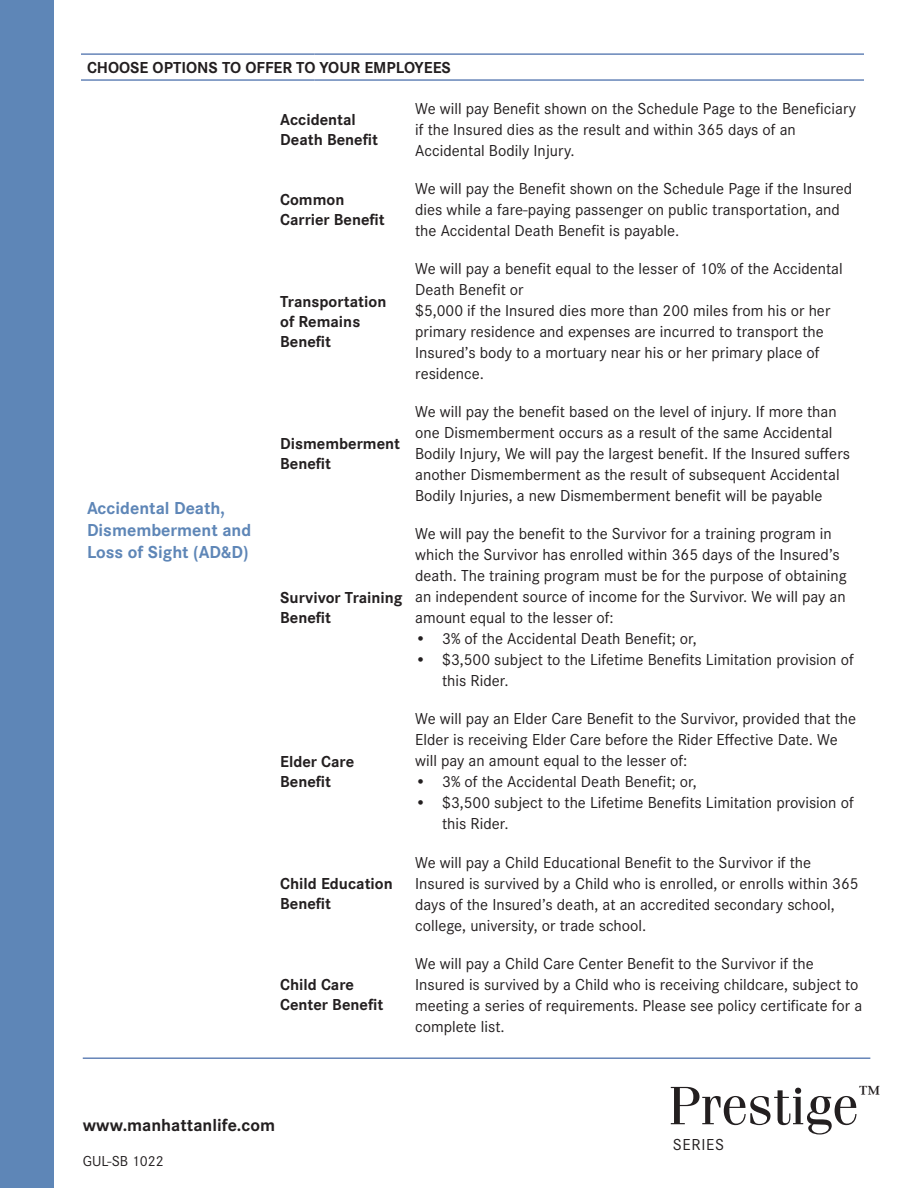
<style>
.page{position:relative;width:918px;height:1188px;background:#fff}
.page>*{position:absolute;margin:0;border:0;box-sizing:border-box;transform-origin:0 0}
.t1{font:54px "Fenice Pro ITC";color:#231f20}
.t2{font:21.9px "Fenice Pro ITC";color:#231f20}
.t3{font:700 18px/21.6px "Corporate S Pro";color:#5e86b7}
.t4{font:700 18px "Corporate S Pro";color:#231f20}
.t5{font:16.5px/21px "Corporate S Pro";color:#231f20}
.t6{font:700 16.5px/19.8px "Corporate S Pro";color:#231f20}
.t7{font:15px "Corporate S Pro";color:#231f20}
</style>
<div class="page">
<div style="left:0;top:0;width:54px;height:1188px;background:#5e86b7"></div>
<hr style="left:81px;top:53px;width:233px;height:2px;background:#6685b8">
<hr style="left:314px;top:53px;width:550px;height:2px;background:#6685b8">
<hr style="left:81px;top:79px;width:233px;height:2px;background:#6685b8">
<hr style="left:314px;top:79px;width:550px;height:2px;background:#6685b8">
<hr style="left:83px;top:1057px;width:787px;height:2px;background:#6685b8">
<p class="t6" style="left:87px;top:56px;width:365px">CHOOSE OPTIONS TO OFFER TO YOUR EMPLOYEES</p>
<p class="t6" style="left:280px;top:109px;width:99px">Accidental<br>Death Benefit</p>
<p class="t5" style="left:415px;top:97px;width:442px">We will pay Benefit shown on the Schedule Page to the Beneficiary if the Insured dies as the result and within 365 days of an<br>Accidental Bodily Injury.</p>
<p class="t6" style="left:280px;top:189px;width:66px">Common</p>
<p class="t6" style="left:280px;top:208px;width:106px">Carrier Benefit</p>
<p class="t5" style="left:415px;top:177px;width:439px">We will pay the Benefit shown on the Schedule Page if the Insured dies while a fare-paying passenger on public transportation, and the Accidental Death Benefit is payable.</p>
<p class="t3" style="left:87px;top:496px;width:166px">Accidental Death,<br>Dismemberment and<br>Loss of Sight (AD&amp;D)</p>
<p class="t6" style="left:280px;top:290px;width:108px">Transportation of Remains<br>Benefit</p>
<p class="t6" style="left:280px;top:433px;width:121px">Dismemberment<br>Benefit</p>
<p class="t6" style="left:280px;top:586px;width:124px">Survivor Training<br>Benefit</p>
<p class="t6" style="left:280px;top:750px;width:76px">Elder Care<br>Benefit</p>
<p class="t6" style="left:280px;top:872px;width:114px">Child Education<br>Benefit</p>
<p class="t6" style="left:280px;top:974px;width:105px">Child Care<br>Center Benefit</p>
<p class="t5" style="left:415px;top:257px;width:429px">We will pay a benefit equal to the lesser of 10% of the Accidental<br>Death Benefit or</p>
<p class="t5" style="left:415px;top:299px;width:417px">$5,000 if the Insured dies more than 200 miles from his or her primary residence and expenses are incurred to transport the Insured’s body to a mortuary near his or her primary place of residence.</p>
<p class="t5" style="left:415px;top:400px;width:436px">We will pay the benefit based on the level of injury. If more than one Dismemberment occurs as a result of the same Accidental Bodily Injury, We will pay the largest benefit. If the Insured suffers another Dismemberment as the result of subsequent Accidental Bodily Injuries, a new Dismemberment benefit will be payable</p>
<p class="t5" style="left:415px;top:522px;width:433px">We will pay the benefit to the Survivor for a training program in which the Survivor has enrolled within 365 days of the Insured’s death. The training program must be for the purpose of obtaining an independent source of income for the Survivor. We will pay an amount equal to the lesser of:</p>
<p class="t5" style="left:415px;top:627px;width:283px">• 3% of the Accidental Death Benefit; or,</p>
<p class="t5" style="left:442px;top:648px;width:413px;text-indent:-27px">• $3,500 subject to the Lifetime Benefits Limitation provision of this Rider.</p>
<p class="t5" style="left:415px;top:707px;width:442px">We will pay an Elder Care Benefit to the Survivor, provided that the<br>Elder is receiving Elder Care before the Rider Effective Date. We will pay an amount equal to the lesser of:</p>
<p class="t5" style="left:415px;top:770px;width:283px">• 3% of the Accidental Death Benefit; or,</p>
<p class="t5" style="left:442px;top:791px;width:413px;text-indent:-27px">• $3,500 subject to the Lifetime Benefits Limitation provision of this Rider.</p>
<p class="t5" style="left:415px;top:850px;width:445px">We will pay a Child Educational Benefit to the Survivor if the Insured is survived by a Child who is enrolled, or enrolls within 365 days of the Insured’s death, at an accredited secondary school, college, university, or trade school.</p>
<p class="t5" style="left:415px;top:951px;width:449px">We will pay a Child Care Center Benefit to the Survivor if the Insured is survived by a Child who is receiving childcare, subject to meeting a series of requirements. Please see policy certificate for a complete list.</p>
<p class="t4" style="left:83px;top:1111px;width:194px">www.manhattanlife.com</p>
<p class="t7" style="left:83px;top:1150px;width:83px">GUL-SB 1022</p>
<h1 class="t1" style="left:669px;top:1072px;width:192px">Prestige</h1>
<h2 class="t2" style="left:859px;top:1080px;width:23px">™</h2>
<p class="t5" style="left:673px;top:1133px;width:53px">SERIES</p>
</div>
